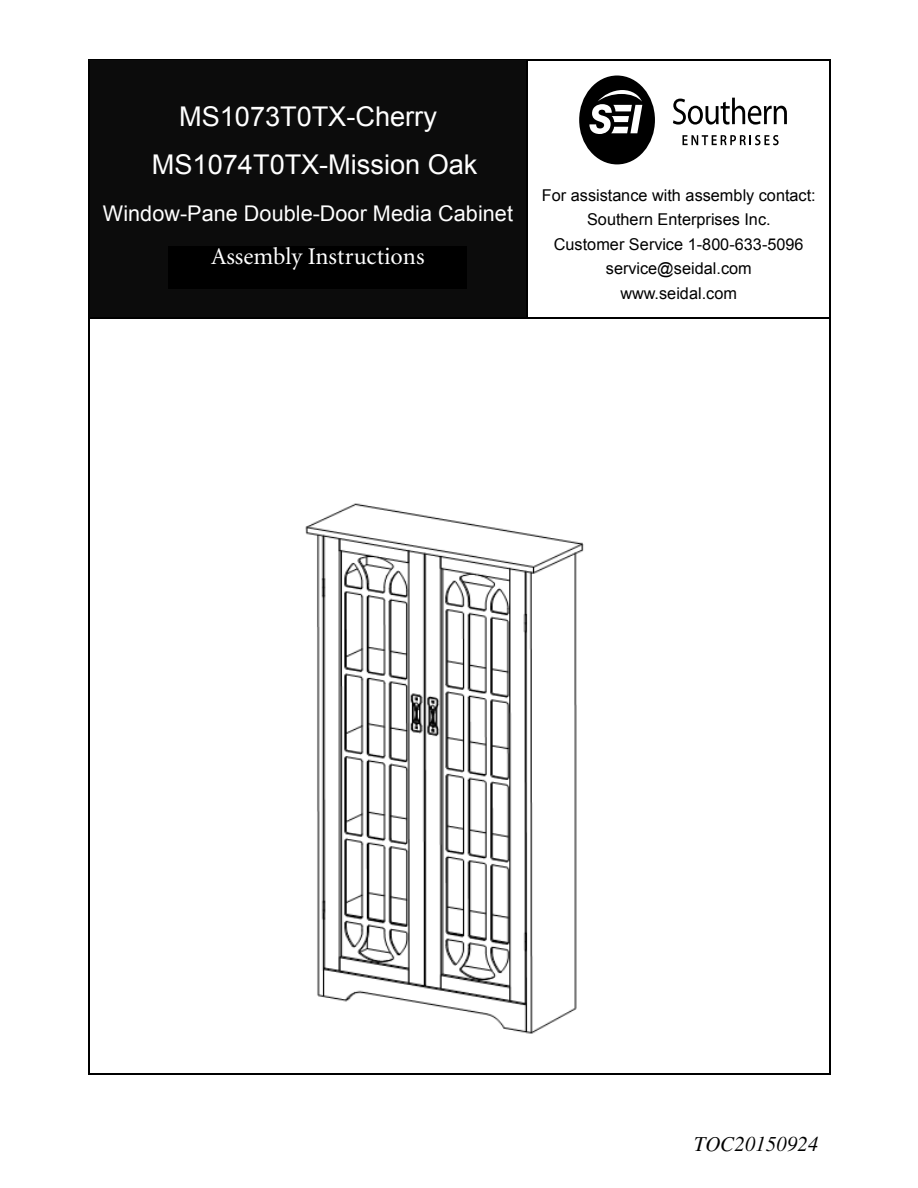
<style>
.page{position:relative;width:918px;height:1188px;background:#fff}
.page>*{position:absolute;margin:0;border:0;box-sizing:border-box;transform-origin:0 0}
.t1{font:27.15px/48.9px "Arial";color:#fff;text-align:center}
.t2{font:24px "Minion";color:#fff}
.t3{font:21.6px "Arial";color:#fff}
.t4{font:italic 21px "Times";color:#000}
.t5{font:16.35px/24.5px "Arial";color:#000;text-align:center}
</style>
<div class="page">
<div style="left:90px;top:61px;width:436px;height:256px;background:#0c0c0c"></div>
<hr style="left:90px;top:59px;width:436px;height:2px;background:#000">
<hr style="left:528px;top:59px;width:301px;height:2px;background:#000">
<hr style="left:88px;top:61px;width:2px;height:256px;background:#000">
<hr style="left:526px;top:61px;width:2px;height:256px;background:#000">
<hr style="left:829px;top:61px;width:2px;height:256px;background:#000">
<hr style="left:90px;top:317px;width:436px;height:2px;background:#000">
<hr style="left:528px;top:317px;width:301px;height:2px;background:#000">
<hr style="left:88px;top:319px;width:2px;height:754px;background:#000">
<hr style="left:90px;top:1073px;width:739px;height:2px;background:#000">
<hr style="left:829px;top:319px;width:2px;height:754px;background:#000">
<img style="left:305px;top:503px;width:279px;height:531px">
<div style="left:579px;top:76px;width:76px;height:88px;background:#000;border-radius:50%"></div>
<svg style="left:589px;top:90px;width:53px;height:44px"></svg>
<svg style="left:673px;top:98px;width:114px;height:27px"></svg>
<svg style="left:682px;top:135px;width:97px;height:10px"></svg>
<div style="left:168px;top:246px;width:299px;height:43px;background:#000"></div>
<h1 class="t1" style="left:152px;top:92px;width:327px">MS1073T0TX-Cherry<br>MS1074T0TX-Mission Oak</h1>
<h3 class="t3" style="left:103px;top:200px;width:412px">Window-Pane Double-Door Media Cabinet</h3>
<h1 class="t1" style="left:183px;top:238px;width:252px">Assembly Instruction</h1>
<h2 class="t2" style="left:211px;top:245px;width:215px">Assembly Instructions</h2>
<p class="t5" style="left:542px;top:183px;width:275px">For assistance with assembly contact:<br>Southern Enterprises Inc.<br>Customer Service 1-800-633-5096 service@seidal.com<br>www.seidal.com</p>
<p class="t4" style="left:694px;top:1131px;width:126px">TOC20150924</p>
</div>
